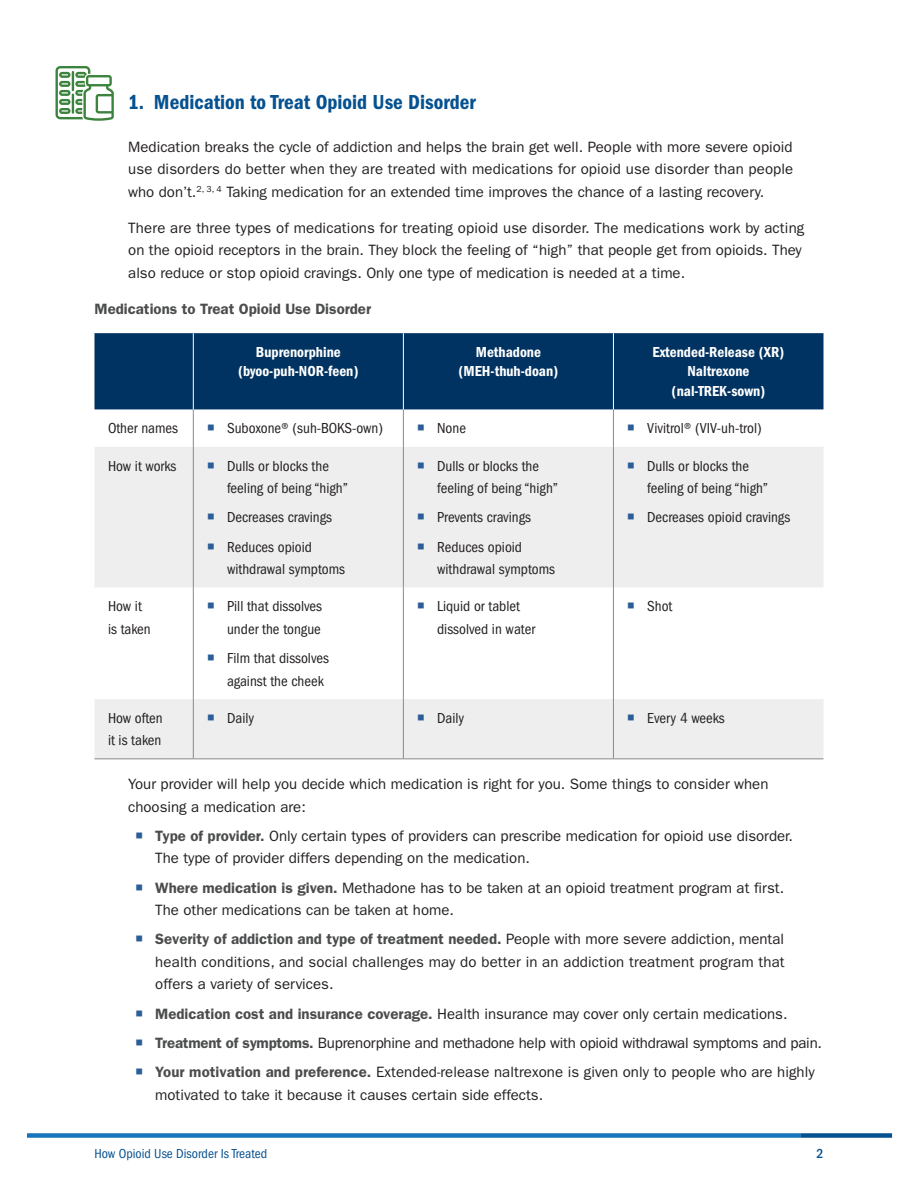
<style>
.page{position:relative;width:918px;height:1188px;background:#fff}
.page>*{position:absolute;margin:0;border:0;box-sizing:border-box;transform-origin:0 0}
.t1{font:21px "ITC Franklin Gothic Std Dm Cd";color:#065190}
.t2{font:15px/22.5px "ITC Franklin Gothic Std";color:#231f20}
.t3{font:condensed 15px/22.5px "ITC Franklin Gothic Std";color:#231f20}
.t4{font:15px/19.5px "ITC Franklin Gothic Std Dm Cd";color:#fff;text-align:center}
.t5{font:600 15px "ITC Franklin Gothic Std";color:#4b4c4d}
.t6{font:condensed 13.5px "ITC Franklin Gothic Std";color:#065190}
.t7{font:500 condensed 13.5px "ITC Franklin Gothic Std";color:#065190}
.s1{font-weight:600;color:#4b4c4d}
</style>
<div class="page">
<div style="left:27px;top:1133px;width:773px;height:5px;background:#1576bd"></div>
<div style="left:800px;top:1133px;width:92px;height:5px;background:#065190"></div>
<div style="left:94px;top:333px;width:730px;height:76px;background:#003361"></div>
<svg style="left:95px;top:447px;width:729px;height:312px;fill:#eeeeef"></svg>
<hr style="left:94px;top:758px;width:99px;height:1px;background:#868a8e">
<hr style="left:193px;top:758px;width:210px;height:1px;background:#868a8e">
<hr style="left:403px;top:758px;width:210px;height:1px;background:#868a8e">
<hr style="left:613px;top:758px;width:210px;height:1px;background:#868a8e">
<hr style="left:193px;top:409px;width:1px;height:38px;background:#868a8e">
<hr style="left:403px;top:409px;width:1px;height:38px;background:#868a8e">
<hr style="left:613px;top:409px;width:1px;height:38px;background:#868a8e">
<hr style="left:193px;top:447px;width:1px;height:141px;background:#868a8e">
<hr style="left:403px;top:447px;width:1px;height:141px;background:#868a8e">
<hr style="left:613px;top:447px;width:1px;height:141px;background:#868a8e">
<hr style="left:193px;top:588px;width:1px;height:111px;background:#868a8e">
<hr style="left:403px;top:588px;width:1px;height:111px;background:#868a8e">
<hr style="left:613px;top:588px;width:1px;height:111px;background:#868a8e">
<hr style="left:193px;top:699px;width:1px;height:59px;background:#868a8e">
<hr style="left:403px;top:699px;width:1px;height:59px;background:#868a8e">
<hr style="left:613px;top:699px;width:1px;height:59px;background:#868a8e">
<hr style="left:193px;top:333px;width:1px;height:76px;background:#fff">
<hr style="left:403px;top:333px;width:1px;height:76px;background:#fff">
<hr style="left:613px;top:333px;width:1px;height:76px;background:#fff">
<svg style="left:55px;top:66px;width:59px;height:55px"></svg>
<svg style="left:208px;top:462px;width:6px;height:6px"></svg>
<svg style="left:208px;top:514px;width:6px;height:6px"></svg>
<svg style="left:208px;top:543px;width:6px;height:6px"></svg>
<svg style="left:418px;top:462px;width:6px;height:6px"></svg>
<svg style="left:418px;top:514px;width:6px;height:6px"></svg>
<svg style="left:418px;top:543px;width:6px;height:6px"></svg>
<svg style="left:628px;top:462px;width:6px;height:6px"></svg>
<svg style="left:628px;top:514px;width:6px;height:6px"></svg>
<svg style="left:208px;top:603px;width:6px;height:6px"></svg>
<svg style="left:208px;top:655px;width:6px;height:6px"></svg>
<svg style="left:418px;top:603px;width:6px;height:6px"></svg>
<svg style="left:628px;top:603px;width:6px;height:6px"></svg>
<svg style="left:208px;top:714px;width:6px;height:6px"></svg>
<svg style="left:418px;top:714px;width:6px;height:6px"></svg>
<svg style="left:628px;top:714px;width:6px;height:6px"></svg>
<h2 class="t1" style="left:128px;top:90px;width:349px">1. Medication to Treat Opioid Use Disorder</h2>
<p class="t2" style="left:128px;top:135px;width:667px;text-align:justify">Medication breaks the cycle of addiction and helps the brain get well. People with more severe opioid use disorders do better when they are treated with medications for opioid use disorder than people who don’t.<sup>2,</sup> <sup>3,</sup> <sup>4</sup> Taking medication for an extended time improves the chance of a lasting recovery.</p>
<p class="t2" style="left:128px;top:216px;width:678px">There are three types of medications for treating opioid use disorder. The medications work by acting on the opioid receptors in the brain. They block the feeling of “high” that people get from opioids. They also reduce or stop opioid cravings. Only one type of medication is needed at a time.</p>
<p class="t5" style="left:94px;top:300px;width:278px">Medications to Treat Opioid Use Disorder</p>
<p class="t4" style="left:238px;top:342px;width:122px">Buprenorphine (byoo-puh-NOR-feen)</p>
<p class="t4" style="left:458px;top:342px;width:101px">Methadone (MEH-thuh-doan)</p>
<p class="t4" style="left:653px;top:342px;width:133px">Extended-Release (XR)<br>Naltrexone (nal-TREK-sown)</p>
<p class="t3" style="left:108px;top:417px;width:72px">Other names</p>
<p class="t3" style="left:227px;top:417px;width:158px">Suboxone® (suh-BOKS-own)</p>
<p class="t3" style="left:437px;top:417px;width:30px">None</p>
<p class="t3" style="left:647px;top:417px;width:116px">Vivitrol® (VIV-uh-trol)</p>
<p class="t3" style="left:108px;top:454px;width:70px">How it works</p>
<p class="t3" style="left:227px;top:454px;width:122px">Dulls or blocks the feeling of being “high”</p>
<p class="t3" style="left:227px;top:506px;width:107px">Decreases cravings</p>
<p class="t3" style="left:227px;top:535px;width:120px">Reduces opioid withdrawal symptoms</p>
<p class="t3" style="left:437px;top:454px;width:122px">Dulls or blocks the feeling of being “high”</p>
<p class="t3" style="left:437px;top:506px;width:95px">Prevents cravings</p>
<p class="t3" style="left:437px;top:535px;width:120px">Reduces opioid withdrawal symptoms</p>
<p class="t3" style="left:647px;top:454px;width:122px">Dulls or blocks the feeling of being “high”</p>
<p class="t3" style="left:647px;top:506px;width:145px">Decreases opioid cravings</p>
<p class="t3" style="left:108px;top:595px;width:44px">How it is taken</p>
<p class="t3" style="left:227px;top:595px;width:97px">Pill that dissolves under the tongue</p>
<p class="t3" style="left:227px;top:647px;width:103px">Film that dissolves against the cheek</p>
<p class="t3" style="left:437px;top:595px;width:100px">Liquid or tablet dissolved in water</p>
<p class="t3" style="left:647px;top:595px;width:27px">Shot</p>
<p class="t3" style="left:108px;top:707px;width:56px">How often it is taken</p>
<p class="t3" style="left:227px;top:707px;width:29px">Daily</p>
<p class="t3" style="left:437px;top:707px;width:29px">Daily</p>
<p class="t3" style="left:647px;top:707px;width:79px">Every 4 weeks</p>
<p class="t2" style="left:128px;top:773px;width:642px">Your provider will help you decide which medication is right for you. Some things to consider when choosing a medication are:</p>
<p class="t2" style="left:155px;top:825px;width:639px"><span class="s1">Type of provider.</span> Only certain types of providers can prescribe medication for opioid use disorder.<br>The type of provider differs depending on the medication.</p>
<p class="t2" style="left:155px;top:877px;width:631px"><span class="s1">Where medication is given.</span> Methadone has to be taken at an opioid treatment program at first.<br>The other medications can be taken at home.</p>
<p class="t2" style="left:155px;top:928px;width:631px;text-align:justify"><span class="s1">Severity of addiction and type of treatment needed.</span> People with more severe addiction, mental health conditions, and social challenges may do better in an addiction treatment program that offers a variety of services.</p>
<p class="t2" style="left:155px;top:1003px;width:634px"><span class="s1">Medication cost and insurance coverage.</span> Health insurance may cover only certain medications.</p>
<p class="t2" style="left:155px;top:1032px;width:668px"><span class="s1">Treatment of symptoms.</span> Buprenorphine and methadone help with opioid withdrawal symptoms and pain.</p>
<p class="t2" style="left:155px;top:1061px;width:661px"><span class="s1">Your motivation and preference.</span> Extended-release naltrexone is given only to people who are highly motivated to take it because it causes certain side effects.</p>
<p class="t6" style="left:94px;top:1146px;width:174px">How Opioid Use Disorder Is Treated</p>
<p class="t7" style="left:817px;top:1146px;width:8px">2</p>
</div>
